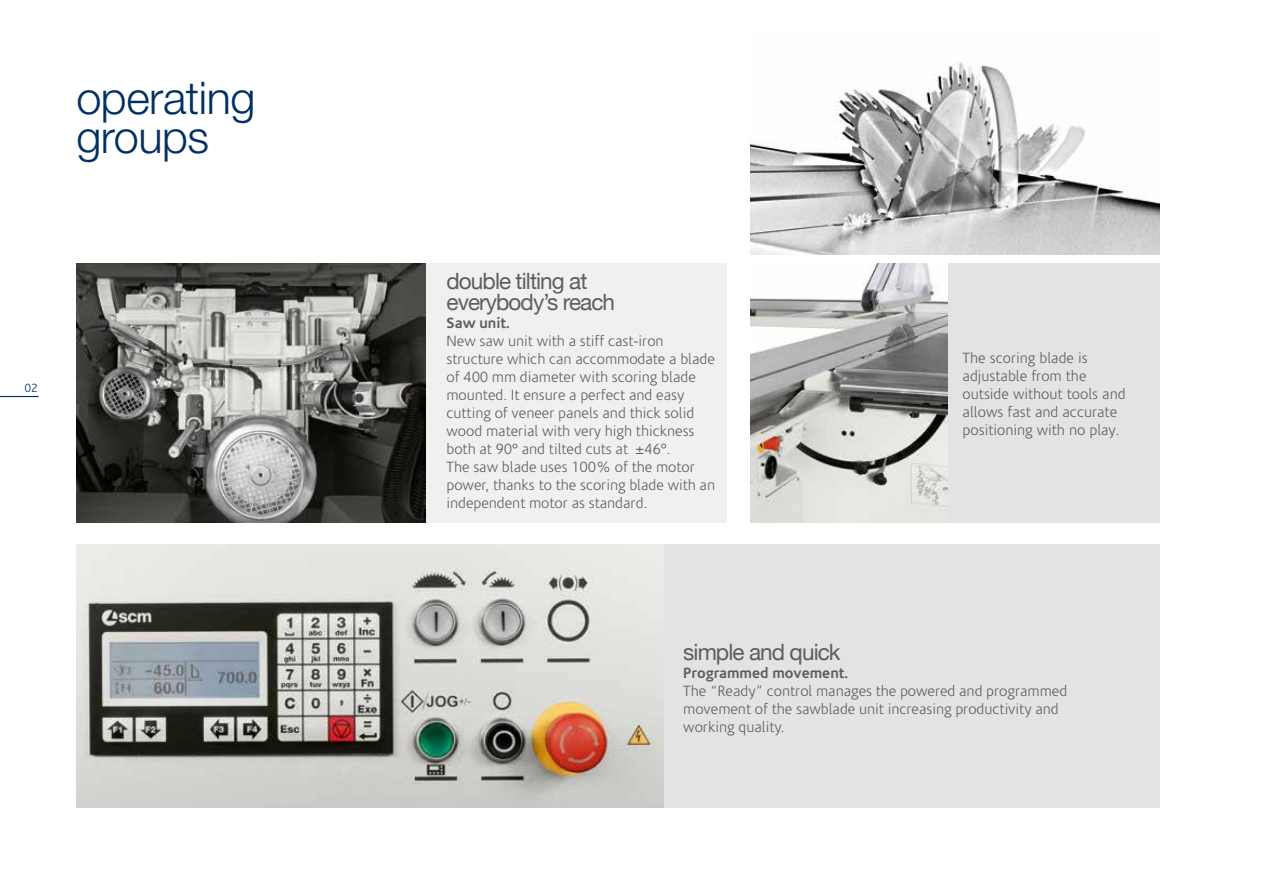
<style>
.page{position:relative;width:1263px;height:893px;background:#fff}
.page>*{position:absolute;margin:0;border:0;box-sizing:border-box;transform-origin:0 0}
.t1{font:300 45px/39px "Helvetica Neue LT Std";letter-spacing:-.01em;color:#003063}
.t2{font:22.5px/21px "Helvetica Neue";letter-spacing:-.04em;color:#5f5e5e}
.t3{font:300 15px/18px "Corisande OT";color:#5f5e5e}
.t4{font:700 15px "Corisande OT";color:#5f5e5e}
.t5{font:300 12px "Corisande OT";color:#003063}
</style>
<div class="page">
<div style="left:76px;top:545px;width:1083px;height:263px;background:#e3e3e3"></div>
<div style="left:750px;top:263px;width:409px;height:260px;background:#e3e3e3"></div>
<div style="left:76px;top:263px;width:651px;height:260px;background:#f0f0f0"></div>
<hr style="left:0;top:396px;width:39px;height:1px;background:#003063">
<img style="left:77px;top:263px;width:349px;height:260px">
<img style="left:77px;top:568px;width:586px;height:240px">
<img style="left:750px;top:263px;width:197px;height:260px">
<img style="left:750px;top:62px;width:409px;height:192px">
<h1 class="t1" style="left:76px;top:77px;width:180px">operating groups</h1>
<p class="t5" style="left:24px;top:381px;width:15px">02</p>
<h2 class="t2" style="left:446px;top:272px;width:170px">double tilting at everybody’s reach</h2>
<p class="t4" style="left:446px;top:314px;width:65px">Saw unit.</p>
<p class="t3" style="left:446px;top:333px;width:270px">New saw unit with a stiff cast-iron structure which can accommodate a blade of 400 mm diameter with scoring blade mounted. It ensure a perfect and easy cutting of veneer panels and thick solid wood material with very high thickness both at 90° and tilted cuts at ±46°.<br>The saw blade uses 100% of the motor power, thanks to the scoring blade with an independent motor as standard.</p>
<p class="t3" style="left:963px;top:349px;width:165px">The scoring blade is adjustable from the outside without tools and allows fast and accurate positioning with no play.</p>
<h2 class="t2" style="left:683px;top:643px;width:159px">simple and quick</h2>
<p class="t4" style="left:683px;top:664px;width:167px">Programmed movement.</p>
<p class="t3" style="left:683px;top:682px;width:385px">The “Ready” control manages the powered and programmed movement of the sawblade unit increasing productivity and working quality.</p>
</div>
